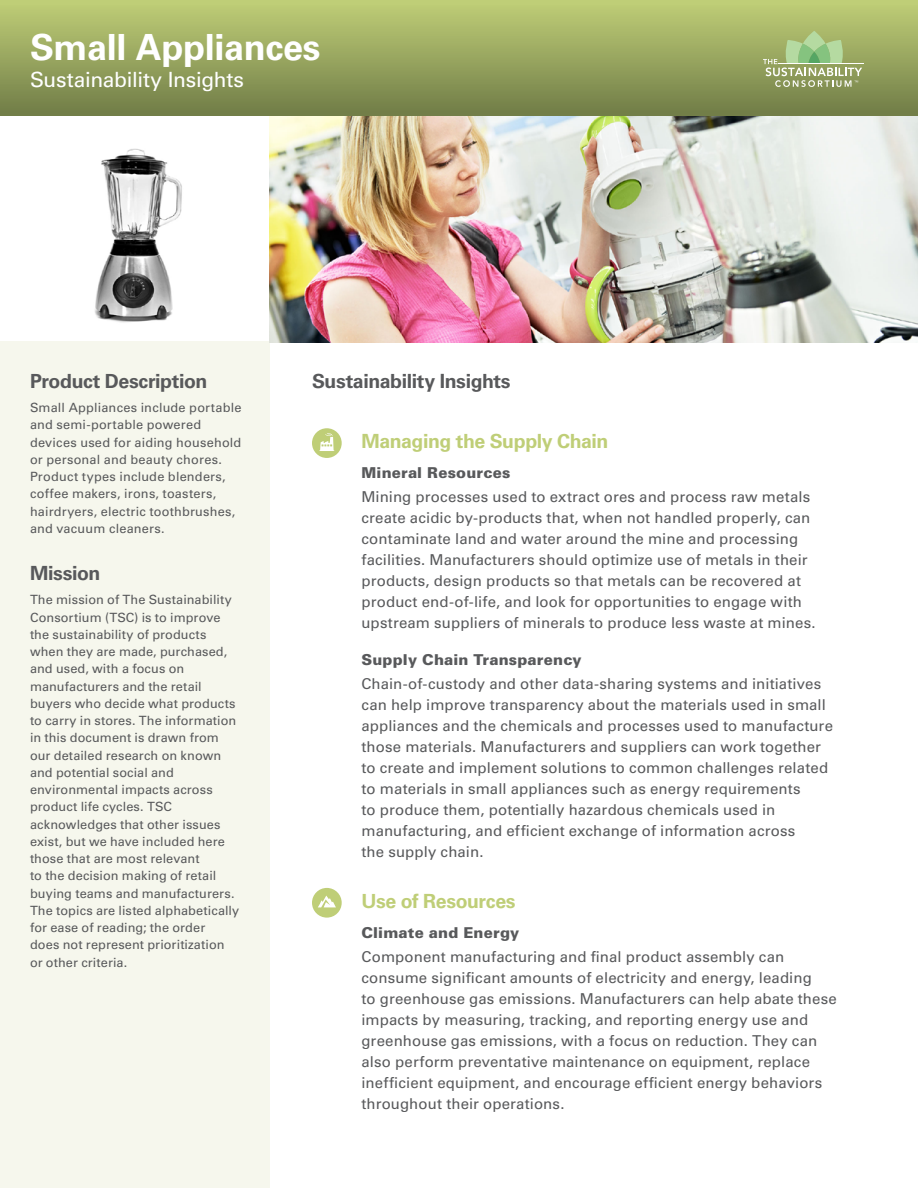
<style>
.page{position:relative;width:918px;height:1188px;background:#fff}
.page>*{position:absolute;margin:0;border:0;box-sizing:border-box;transform-origin:0 0}
.Category_Name{font:700 36px "Univers LT Std";letter-spacing:-.01em;color:#fff}
.Highlights{font:21px "Univers LT Std";letter-spacing:-.015em;color:#fff}
.Sidebar_Heading{font:700 19.5px "Univers LT Std";letter-spacing:-.02em;color:#58595b}
.Elec_H1{font:700 19.5px "Univers LT Std";letter-spacing:-.02em;color:#bfce77}
.P_10pt{font:15px/21px "Univers LT Std";letter-spacing:.01em;color:#58595b}
.H2_first_issue{font:900 15px "Univers LT Std";letter-spacing:.01em;color:#58595b}
.H2_second_issue{font:900 15px "Univers LT Std";letter-spacing:.01em;color:#58595b}
.P_8_5pt{font:12.75px/17.2px "Univers LT Std";letter-spacing:.01em;color:#58595b}
</style>
<div class="page">
<div style="left:0;top:342px;width:269px;height:846px;background:#f6f7ed"></div>
<div style="left:312px;top:428px;width:30px;height:30px;background:#bfce77;border-radius:50%"></div>
<svg style="left:319px;top:433px;width:15px;height:18px"></svg>
<img style="left:269px;top:116px;width:649px;height:226px">
<div style="left:312px;top:888px;width:30px;height:30px;background:#bfce77;border-radius:50%"></div>
<svg style="left:318px;top:896px;width:18px;height:11px"></svg>
<img style="left:95px;top:148px;width:87px;height:175px">
<div style="left:0;top:0;width:918px;height:116px;background:linear-gradient(to bottom,#c1cf78,#707d47)"></div>
<hr style="left:779px;top:63px;width:85px;height:1px;background:#fff">
<svg style="left:763px;top:31px;width:99px;height:56px"></svg>
<p class="Category_Name" style="left:30px;top:26px;width:292px">Small Appliances</p>
<p class="Highlights" style="left:30px;top:67px;width:216px">Sustainability Insights</p>
<p class="Sidebar_Heading" style="left:30px;top:370px;width:179px">Product Description</p>
<p class="P_8_5pt" style="left:30px;top:399px;width:213px">Small Appliances include portable and semi-portable powered devices used for aiding household or personal and beauty chores.<br>Product types include blenders, coffee makers, irons, toasters, hairdryers, electric toothbrushes, and vacuum cleaners.</p>
<p class="Sidebar_Heading" style="left:30px;top:562px;width:72px">Mission</p>
<p class="P_8_5pt" style="left:30px;top:591px;width:211px">The mission of The Sustainability<br>Consortium (TSC) is to improve the sustainability of products when they are made, purchased, and used, with a focus on manufacturers and the retail buyers who decide what products to carry in stores. The information in this document is drawn from our detailed research on known and potential social and environmental impacts across product life cycles. TSC acknowledges that other issues exist, but we have included here those that are most relevant<br>to the decision making of retail buying teams and manufacturers.<br>The topics are listed alphabetically for ease of reading; the order<br>does not represent prioritization or other criteria.</p>
<h3 class="Sidebar_Heading" style="left:312px;top:370px;width:200px">Sustainability Insights</h3>
<p class="Elec_H1" style="left:362px;top:430px;width:249px">Managing the Supply Chain</p>
<p class="H2_first_issue" style="left:362px;top:463px;width:151px">Mineral Resources</p>
<p class="P_10pt" style="left:362px;top:486px;width:456px">Mining processes used to extract ores and process raw metals create acidic by-products that, when not handled properly, can contaminate land and water around the mine and processing facilities. Manufacturers should optimize use of metals in their products, design products so that metals can be recovered at product end-of-life, and look for opportunities to engage with upstream suppliers of minerals to produce less waste at mines.</p>
<p class="H2_second_issue" style="left:362px;top:651px;width:222px">Supply Chain Transparency</p>
<p class="P_10pt" style="left:362px;top:673px;width:473px">Chain-of-custody and other data-sharing systems and initiatives can help improve transparency about the materials used in small appliances and the chemicals and processes used to manufacture those materials. Manufacturers and suppliers can work together to create and implement solutions to common challenges related to materials in small appliances such as energy requirements<br>to produce them, potentially hazardous chemicals used in manufacturing, and efficient exchange of information across<br>the supply chain.</p>
<p class="Elec_H1" style="left:362px;top:890px;width:156px">Use of Resources</p>
<p class="H2_first_issue" style="left:362px;top:923px;width:159px">Climate and Energy</p>
<p class="P_10pt" style="left:362px;top:946px;width:477px">Component manufacturing and final product assembly can consume significant amounts of electricity and energy, leading<br>to greenhouse gas emissions. Manufacturers can help abate these impacts by measuring, tracking, and reporting energy use and greenhouse gas emissions, with a focus on reduction. They can also perform preventative maintenance on equipment, replace inefficient equipment, and encourage efficient energy behaviors throughout their operations.</p>
</div>
